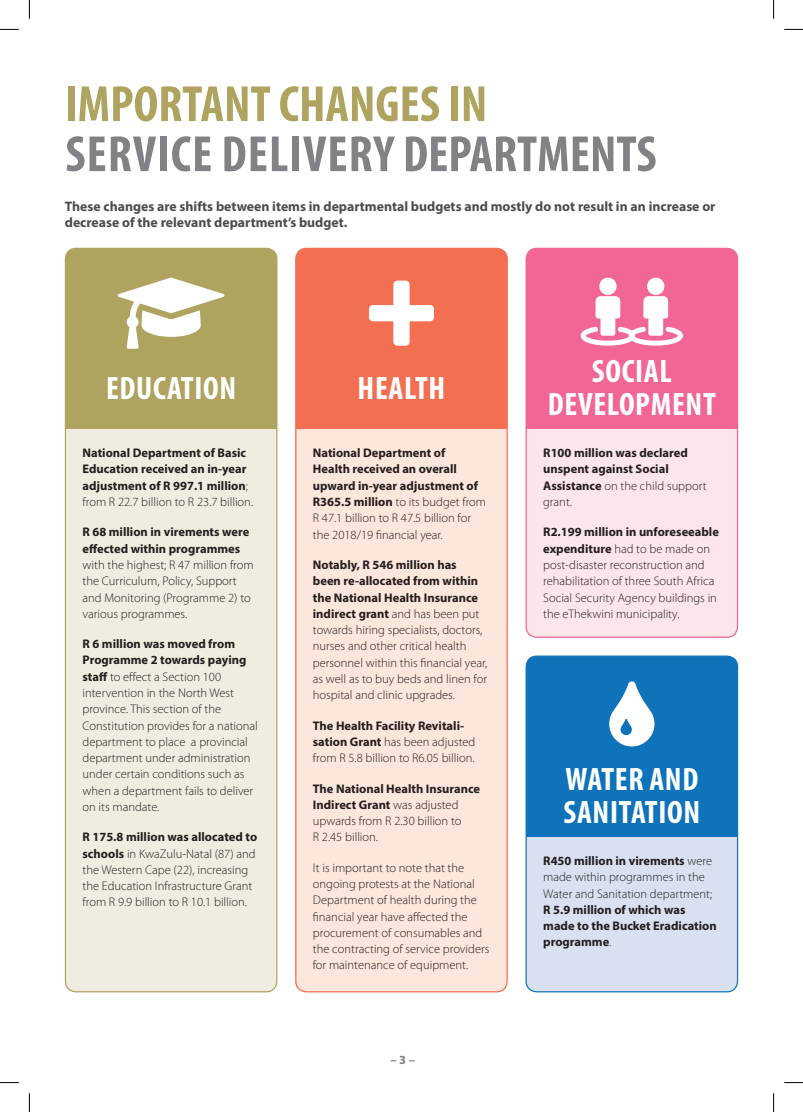
<style>
.page{position:relative;width:803px;height:1112px;background:#fff}
.page>*{position:absolute;margin:0;border:0;box-sizing:border-box;transform-origin:0 0}
.t1{font:700 condensed 51.25px "Myriad Pro";color:#808285}
.t2{font:700 condensed 51.25px "Myriad Pro";color:#afa360}
.t3{font:700 condensed 32.5px/32.5px "Myriad Pro";letter-spacing:.02em;color:#fff}
.t4{font:700 13.75px/16.2px "Myriad Pro";color:#4b4c4d}
.t5{font:300 12.5px/16.2px "Myriad Pro";color:#231f20}
.t6{font:700 12.5px/16.2px "Myriad Pro";color:#231f20}
.t7{font:700 12.5px "Myriad Pro";color:#808285}
.s1{font-weight:300}
.s2{font-weight:700}
</style>
<div class="page">
<div style="left:65px;top:248px;width:212px;height:743px;background:#f0ede0;border-radius:11px"></div>
<div style="left:65px;top:248px;width:212px;height:181px;background:#afa360"></div>
<div style="left:65px;top:248px;width:212px;height:744px;border:1px solid #afa360;border-radius:11px"></div>
<svg style="left:118px;top:277px;width:106px;height:71px"></svg>
<div style="left:296px;top:248px;width:211px;height:743px;background:#fde6db;border-radius:11px"></div>
<div style="left:296px;top:248px;width:211px;height:181px;background:#f36f51"></div>
<div style="left:295px;top:248px;width:213px;height:744px;border:1px solid #f36f51;border-radius:11px"></div>
<div style="left:526px;top:248px;width:211px;height:389px;background:#fce6ea;border-radius:11px"></div>
<div style="left:526px;top:248px;width:211px;height:181px;background:#f16692"></div>
<div style="left:525px;top:248px;width:213px;height:389px;border:1px solid #f16692;border-radius:11px"></div>
<div style="left:526px;top:656px;width:211px;height:335px;background:#d9e1f1;border-radius:11px"></div>
<div style="left:526px;top:656px;width:211px;height:180px;background:#0e73bb"></div>
<div style="left:525px;top:655px;width:213px;height:337px;border:1px solid #0e73bb;border-radius:11px"></div>
<svg style="left:369px;top:280px;width:65px;height:65px"></svg>
<svg style="left:609px;top:681px;width:45px;height:65px"></svg>
<svg style="left:581px;top:277px;width:102px;height:68px"></svg>
<svg style="left:0;top:29px;width:19px;height:1px"></svg>
<svg style="left:784px;top:29px;width:19px;height:1px"></svg>
<svg style="left:0;top:1082px;width:19px;height:1px"></svg>
<svg style="left:784px;top:1082px;width:19px;height:1px"></svg>
<svg style="left:29px;top:0;width:1px;height:19px"></svg>
<svg style="left:29px;top:1093px;width:1px;height:18px"></svg>
<svg style="left:773px;top:0;width:1px;height:19px"></svg>
<svg style="left:773px;top:1093px;width:1px;height:18px"></svg>
<h1 class="t2" style="left:65px;top:72px;width:424px">IMPORTANT CHANGES IN</h1>
<h1 class="t1" style="left:65px;top:122px;width:593px">SERVICE DELIVERY DEPARTMENTS</h1>
<p class="t4" style="left:65px;top:197px;width:652px">These changes are shifts between items in departmental budgets and mostly do not result in an increase or decrease of the relevant department’s budget.</p>
<h2 class="t3" style="left:106px;top:371px;width:114px">EDUCATION</h2>
<p class="t6" style="left:83px;top:444px;width:172px">National Department of Basic<br>Education received an in-year adjustment of R 997.1 million<span class="s1">; from R 22.7 billion to R 23.7 billion.</span></p>
<p class="t6" style="left:83px;top:523px;width:168px">R 68 million in virements were effected within programmes</p>
<p class="t5" style="left:83px;top:556px;width:173px">with the highest; R 47 million from the Curriculum, Policy, Support and Monitoring (Programme 2) to various programmes.</p>
<p class="t5" style="left:83px;top:635px;width:177px"><span class="s2">R 6 million was moved from<br>Programme 2 towards paying staff</span> to effect a Section 100 intervention in the North West province. This section of the<br>Constitution provides for a national department to place a provincial department under administration under certain conditions such as when a department fails to deliver on its mandate.</p>
<p class="t5" style="left:83px;top:828px;width:176px"><span class="s2">R 175.8 million was allocated to schools</span> in KwaZulu-Natal (87) and the Western Cape (22), increasing the Education Infrastructure Grant from R 9.9 billion to R 10.1 billion.</p>
<h2 class="t3" style="left:358px;top:371px;width:32px">HEALTH</h2>
<p class="t6" style="left:313px;top:444px;width:175px">National Department of<br>Health received an overall upward in-year adjustment of<br>R365.5 million <span class="s1">to its budget from<br>R 47.1 billion to R 47.5 billion for the 2018/19 financial year.</span></p>
<p class="t5" style="left:313px;top:556px;width:176px"><span class="s2">Notably, R 546 million has been re-allocated from within the National Health Insurance indirect grant</span> and has been put towards hiring specialists, doctors, nurses and other critical health personnel within this financial year, as well as to buy beds and linen for hospital and clinic upgrades.</p>
<p class="t5" style="left:313px;top:717px;width:164px"><span class="s2">The Health Facility Revitali&shy;sation Grant</span> has been adjusted from R 5.8 billion to R6.05 billion.</p>
<p class="t5" style="left:313px;top:779px;width:169px"><span class="s2">The National Health Insurance<br>Indirect Grant</span> was adjusted upwards from R 2.30 billion to<br>R 2.45 billion.</p>
<p class="t5" style="left:313px;top:859px;width:178px">It is important to note that the ongoing protests at the National<br>Department of health during the financial year have affected the procurement of consumables and the contracting of service providers for maintenance of equipment.</p>
<p class="t7" style="left:390px;top:1051px;width:26px">– 3 –</p>
<h2 class="t3" style="left:548px;top:354px;width:111px;text-indent:44px">SOCIAL<br>DEVELOP</h2>
<h2 class="t3" style="left:651px;top:387px;width:37px">MENT</h2>
<p class="t6" style="left:543px;top:444px;width:165px">R100 million was declared unspent against Social<br>Assistance <span class="s1">on the child support grant.</span></p>
<p class="t5" style="left:543px;top:524px;width:177px"><span class="s2">R2.199 million in unforeseeable expenditure</span> had to be made on post-disaster reconstruction and rehabilitation of three South Africa Social Security Agency buildings in the eThekwini municipality.</p>
<h2 class="t3" style="left:563px;top:762px;width:120px">WATER AND<br>SAN ITATION</h2>
<p class="t5" style="left:543px;top:852px;width:170px"><span class="s2">R450 million in virements</span> were made within programmes in the<br>Water and Sanitation department;</p>
<p class="t6" style="left:543px;top:900px;width:175px">R 5.9 million of which was made to the Bucket Eradication programme<span class="s1">.</span></p>
</div>
